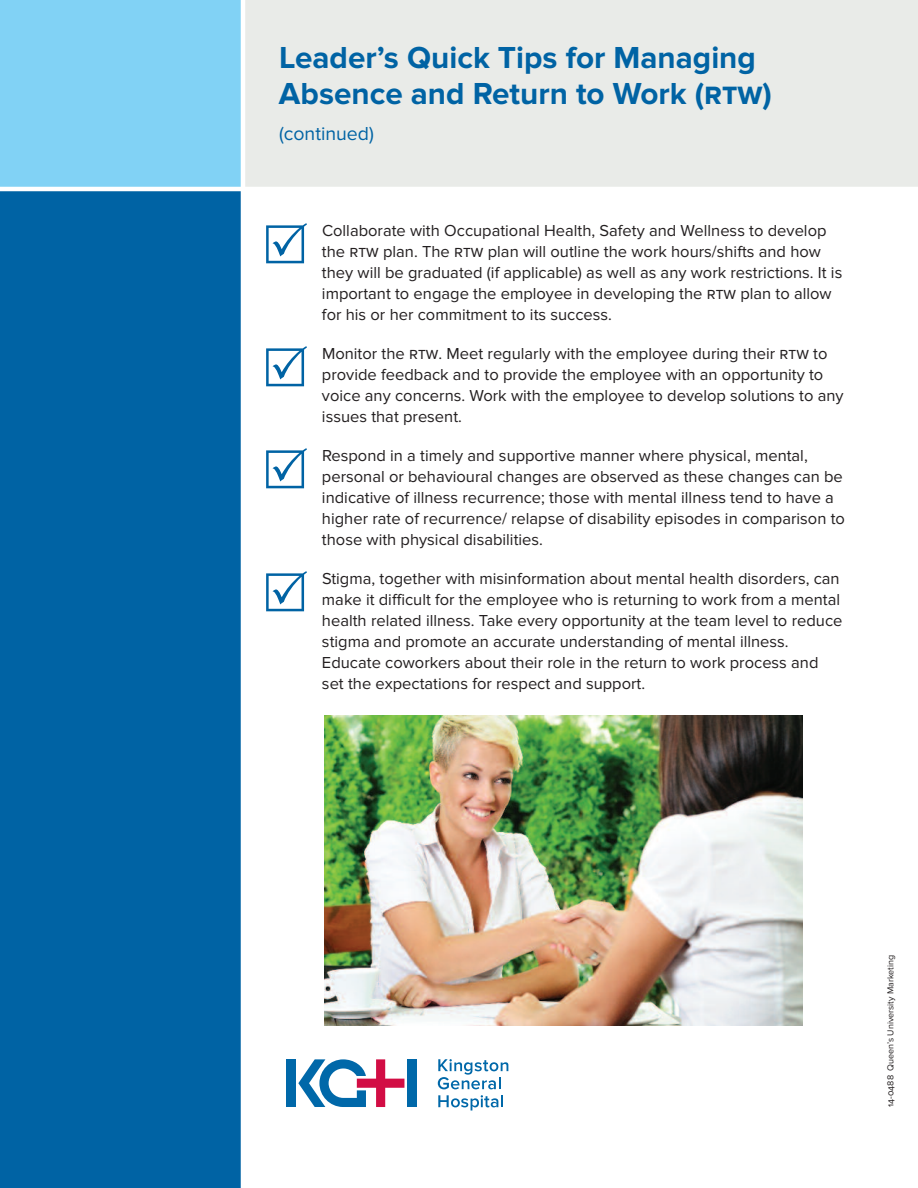
<style>
.page{position:relative;width:918px;height:1188px;background:#fff}
.page>*{position:absolute;margin:0;border:0;box-sizing:border-box;transform-origin:0 0}
.t1{font:700 31.5px/36px "Proxima Nova";color:#0063a4}
.t2{font:19.5px "Proxima Nova";color:#0063a4}
.t3{font:16.5px/21px "Proxima Nova";color:#231f20}
.t4{font:9px "Proxima Nova";color:#231f20}
</style>
<div class="page">
<div style="left:0;top:189px;width:243px;height:999px;background:#0063a4"></div>
<div style="left:0;top:0;width:243px;height:189px;background:#81d2f5"></div>
<div style="left:243px;top:0;width:675px;height:189px;background:#e9ebe8"></div>
<svg style="left:438px;top:1059px;width:70px;height:30px"></svg>
<svg style="left:438px;top:1095px;width:65px;height:16px"></svg>
<div style="left:287px;top:1059px;width:9px;height:48px;background:#0068a9"></div>
<div style="left:407px;top:1059px;width:9px;height:48px;background:#0068a9"></div>
<svg style="left:298px;top:1059px;width:106px;height:48px"></svg>
<hr style="left:0;top:187px;width:918px;height:4px;background:#fff">
<hr style="left:241px;top:0;width:4px;height:1188px;background:#fff">
<img style="left:324px;top:716px;width:479px;height:310px">
<h1 class="t1" style="left:279px;top:42px;width:494px">Leader’s Quick Tips for Managing<br>Absence and Return to Work (RTW)</h1>
<p class="t2" style="left:279px;top:127px;width:97px">(continued)</p>
<p class="t3" style="left:322px;top:222px;width:522px">Collaborate with Occupational Health, Safety and Wellness to develop the RTW plan. The RTW plan will outline the work hours/shifts and how they will be graduated (if applicable) as well as any work restrictions. It is important to engage the employee in developing the RTW plan to allow for his or her commitment to its success.</p>
<p class="t3" style="left:322px;top:345px;width:523px">Monitor the RTW. Meet regularly with the employee during their RTW to provide feedback and to provide the employee with an opportunity to voice any concerns. Work with the employee to develop solutions to any issues that present.</p>
<p class="t3" style="left:322px;top:447px;width:525px">Respond in a timely and supportive manner where physical, mental, personal or behavioural changes are observed as these changes can be indicative of illness recurrence; those with mental illness tend to have a higher rate of recurrence/ relapse of disability episodes in comparison to those with physical disabilities.</p>
<p class="t3" style="left:322px;top:570px;width:522px">Stigma, together with misinformation about mental health disorders, can make it difficult for the employee who is returning to work from a mental health related illness. Take every opportunity at the team level to reduce stigma and promote an accurate understanding of mental illness.<br>Educate coworkers about their role in the return to work process and set the expectations for respect and support.</p>
<p class="t4" style="left:888px;top:1107px;width:154px;rotate:-90deg">14-0488 Queen’s University Marketing</p>
</div>
